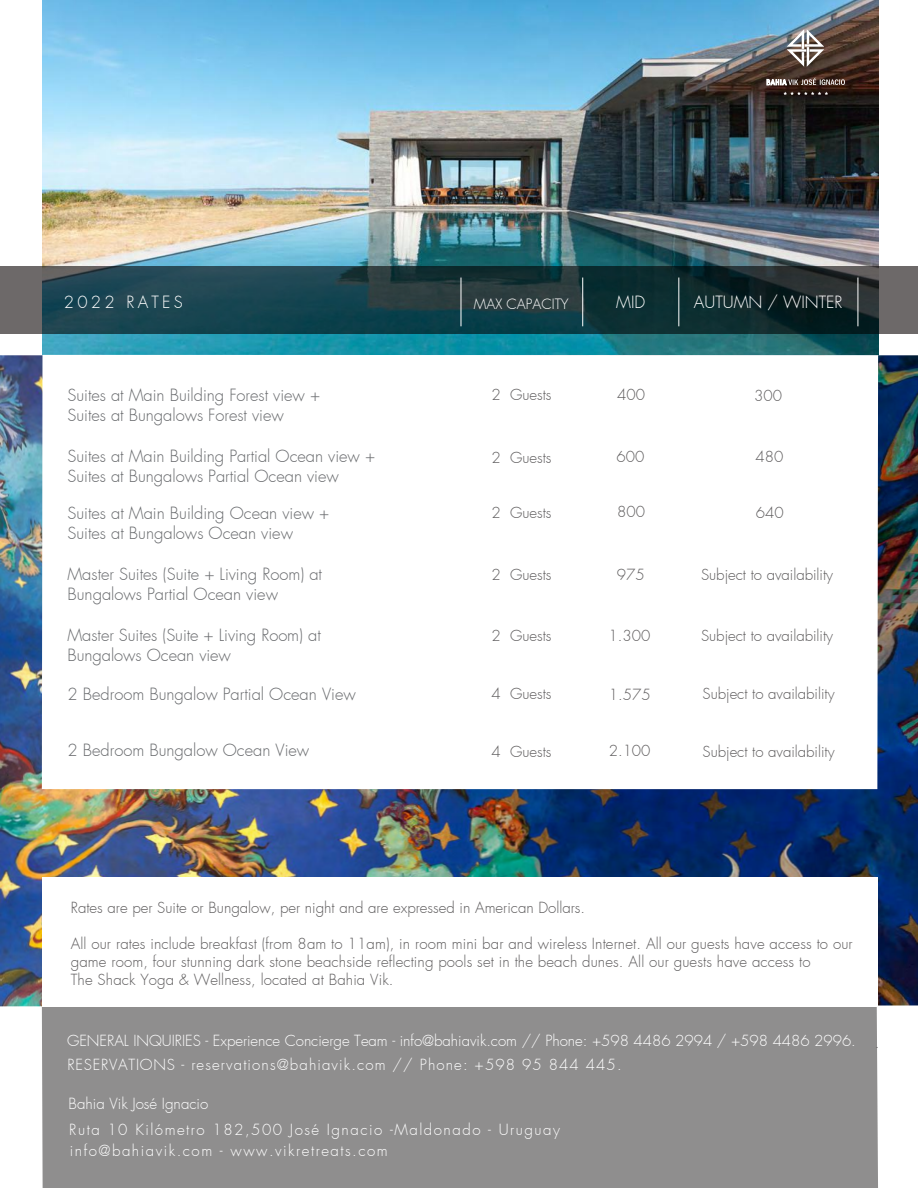
<style>
.page{position:relative;width:918px;height:1188px;background:#fff}
.page>*{position:absolute;margin:0;border:0;box-sizing:border-box;transform-origin:0 0}
.t1{font:300 16.5px/19.8px "Futura";color:#686a6d}
.t2{font:300 16.5px "Futura";color:#fff}
.t3{font:300 16.5px "Futura";letter-spacing:.2em;color:#fff}
.t4{font:300 15px/18px "Futura";letter-spacing:.01em;color:#5e5c5d}
.t5{font:300 15px "Futura";letter-spacing:-.005em;color:#fff}
.t6{font:300 15px/21.3px "Futura";letter-spacing:.1em;color:#fff}
.t7{font:300 15px "Futura";letter-spacing:.075em;color:#fff}
.t8{font:300 15px "Futura";color:#fff}
.t9{font:300 13.95px "Futura";color:#fff}
</style>
<div class="page">
<div style="left:42px;top:1007px;width:836px;height:181px;background:#8f8e8e"></div>
<img style="left:43px;top:0;width:835px;height:355px">
<svg style="left:783px;top:92px;width:45px;height:3px"></svg>
<svg style="left:767px;top:78px;width:78px;height:7px"></svg>
<img style="left:0;top:355px;width:918px;height:651px">
<svg style="left:787px;top:29px;width:37px;height:38px"></svg>
<svg style="left:0;top:267px;width:918px;height:67px;background:#1f3d43"></svg>
<hr style="left:461px;top:278px;width:1px;height:48px;background:#fff">
<hr style="left:582px;top:278px;width:1px;height:48px;background:#fff">
<hr style="left:679px;top:278px;width:1px;height:48px;background:#fff">
<hr style="left:858px;top:278px;width:1px;height:48px;background:#fff">
<div style="left:42px;top:877px;width:835px;height:130px;background:#fff"></div>
<svg style="left:42px;top:355px;width:836px;height:434px"></svg>
<p class="t3" style="left:64px;top:292px;width:121px">2022 RATES</p>
<p class="t9" style="left:474px;top:295px;width:96px">MAX CAPACITY</p>
<p class="t2" style="left:616px;top:292px;width:31px">MID</p>
<p class="t2" style="left:694px;top:292px;width:150px">AUTUMN / WINTER</p>
<p class="t1" style="left:68px;top:386px;width:254px">Suites at Main Building Forest view +<br>Suites at Bungalows Forest view</p>
<p class="t1" style="left:68px;top:447px;width:309px">Suites at Main Building Partial Ocean view +<br>Suites at Bungalows Partial Ocean view</p>
<p class="t1" style="left:68px;top:503px;width:264px">Suites at Main Building Ocean view +<br>Suites at Bungalows Ocean view</p>
<p class="t4" style="left:492px;top:386px;width:61px">2 Guests</p>
<p class="t4" style="left:617px;top:386px;width:29px">400</p>
<p class="t4" style="left:754px;top:387px;width:29px">300</p>
<p class="t4" style="left:492px;top:448px;width:61px">2 Guests</p>
<p class="t4" style="left:617px;top:448px;width:29px">600</p>
<p class="t4" style="left:755px;top:447px;width:29px">480</p>
<p class="t4" style="left:492px;top:504px;width:61px">2 Guests</p>
<p class="t4" style="left:617px;top:503px;width:29px">800</p>
<p class="t4" style="left:756px;top:504px;width:29px">640</p>
<p class="t1" style="left:68px;top:565px;width:256px">Master Suites (Suite + Living Room) at<br>Bungalows Partial Ocean view</p>
<p class="t4" style="left:492px;top:566px;width:61px">2 Guests</p>
<p class="t4" style="left:617px;top:566px;width:29px">975</p>
<p class="t4" style="left:701px;top:566px;width:134px">Subject to availability</p>
<p class="t1" style="left:68px;top:625px;width:255px">Master Suites (Suite + Living Room) at<br>Bungalows Ocean view</p>
<p class="t4" style="left:492px;top:627px;width:61px">2 Guests</p>
<p class="t4" style="left:609px;top:627px;width:43px">1.300</p>
<p class="t4" style="left:701px;top:627px;width:134px">Subject to availability</p>
<p class="t1" style="left:68px;top:685px;width:290px">2 Bedroom Bungalow Partial Ocean View</p>
<p class="t1" style="left:68px;top:741px;width:243px">2 Bedroom Bungalow Ocean View</p>
<p class="t4" style="left:492px;top:685px;width:61px">4 Guests</p>
<p class="t4" style="left:492px;top:743px;width:61px">4 Guests</p>
<p class="t4" style="left:609px;top:685px;width:43px">1.575</p>
<p class="t4" style="left:609px;top:742px;width:43px">2.100</p>
<p class="t4" style="left:703px;top:685px;width:134px">Subject to availability</p>
<p class="t4" style="left:703px;top:743px;width:134px">Subject to availability</p>
<p class="t4" style="left:71px;top:899px;width:516px">Rates are per Suite or Bungalow, per night and are expressed in American Dollars.</p>
<p class="t4" style="left:71px;top:935px;width:783px">All our rates include breakfast (from 8am to 11am), in room mini bar and wireless Internet. All our guests have access to our game room, four stunning dark stone beachside reflecting pools set in the beach dunes. All our guests have access to<br>The Shack Yoga &amp; Wellness, located at Bahia Vik.</p>
<p class="t5" style="left:67px;top:1031px;width:790px">GENERAL INQUIRIES - Experience Concierge Team - info@bahiavik.com // Phone: +598 4486 2994 / +598 4486 2996.</p>
<p class="t7" style="left:67px;top:1055px;width:556px">RESERVATIONS - reservations@bahiavik.com // Phone: +598 95 844 445.</p>
<p class="t8" style="left:69px;top:1094px;width:141px">Bahia Vik José Ignacio</p>
<p class="t6" style="left:69px;top:1119px;width:492px">Ruta 10 Kilómetro 182,500 José Ignacio -Maldonado - Uruguay info@bahiavik.com - www.vikretreats.com</p>
<p class="t4" style="left:875px;top:1034px;width:6px">.</p>
</div>
